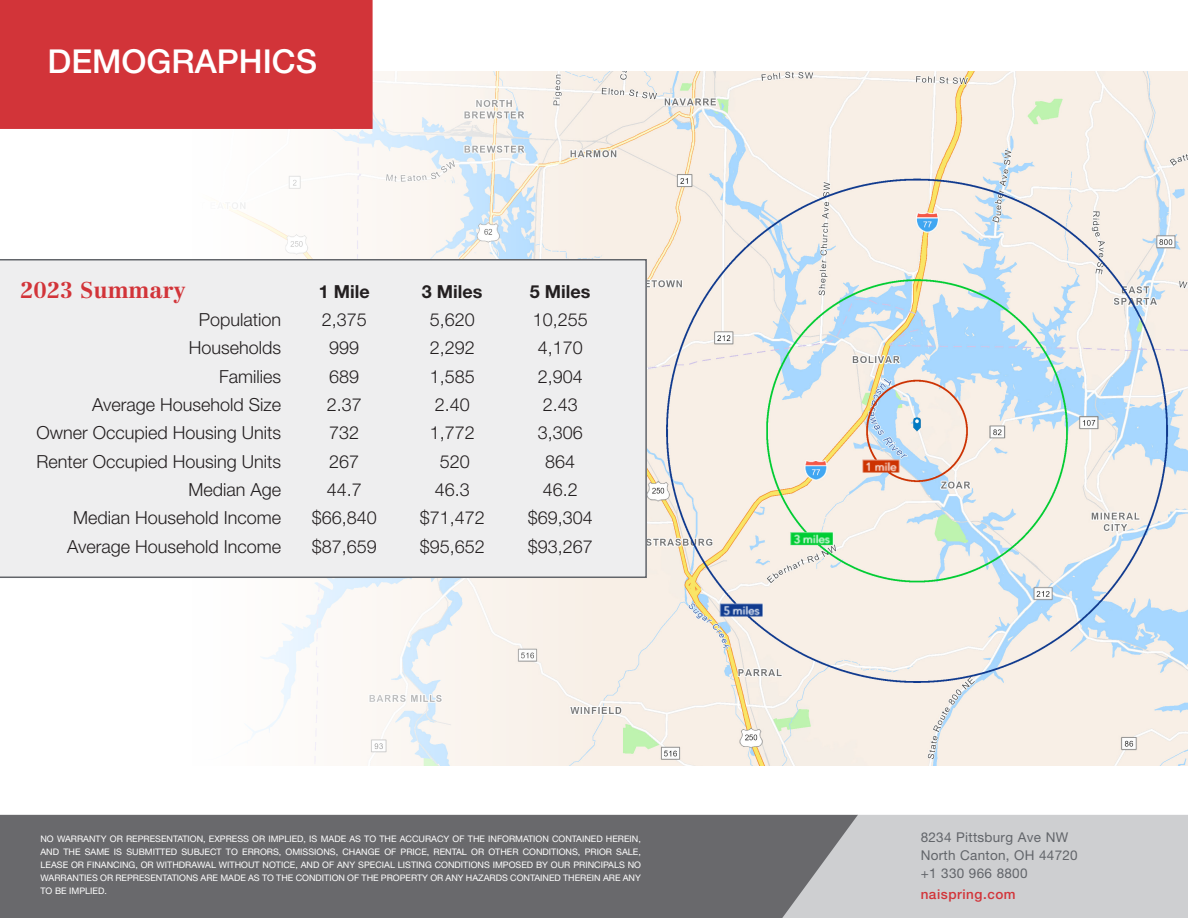
<style>
.page{position:relative;width:1188px;height:918px;background:#fff}
.page>*{position:absolute;margin:0;border:0;box-sizing:border-box;transform-origin:0 0}
.t1{font:500 33px "Helvetica Neue LT Std";color:#fff}
.t2{font:700 22.5px "Centennial LT Std";color:#d23439}
.t3{font:300 18px "Helvetica Neue LT Std";color:#231f20}
.t4{font:700 18px "Helvetica Neue LT Std";color:#231f20}
.t5{font:13.5px "Helvetica Neue LT Std";letter-spacing:.02em;color:#62656a}
.t6{font:500 13.5px "Helvetica Neue LT Std";letter-spacing:.04em;color:#d23439}
.t7{font:9px/12.9px "Helvetica Neue LT Std";color:#fff;text-align:justify}
</style>
<div class="page">
<img style="left:223px;top:71px;width:965px;height:695px">
<div style="left:858px;top:815px;width:330px;height:103px;background:#cecfd1"></div>
<div style="left:0;top:815px;width:858px;height:103px;background:#69696c"></div>
<div style="left:0;top:0;width:373px;height:129px;background:#d23439"></div>
<div style="left:0;top:259px;width:647px;height:319px;background:#eeeeef"></div>
<p class="t1" style="left:48px;top:41px;width:271px">DEMOGRAPHICS</p>
<p class="t2" style="left:20px;top:276px;width:167px">2023 Summary</p>
<p class="t4" style="left:319px;top:280px;width:52px">1 Mile</p>
<p class="t4" style="left:422px;top:280px;width:62px">3 Miles</p>
<p class="t4" style="left:530px;top:280px;width:62px">5 Miles</p>
<p class="t3" style="left:199px;top:308px;width:84px">Population</p>
<p class="t3" style="left:322px;top:308px;width:47px">2,375</p>
<p class="t3" style="left:430px;top:308px;width:47px">5,620</p>
<p class="t3" style="left:533px;top:308px;width:57px">10,255</p>
<p class="t3" style="left:189px;top:337px;width:94px">Households</p>
<p class="t3" style="left:329px;top:337px;width:32px">999</p>
<p class="t3" style="left:430px;top:337px;width:47px">2,292</p>
<p class="t3" style="left:538px;top:337px;width:47px">4,170</p>
<p class="t3" style="left:219px;top:365px;width:63px">Families</p>
<p class="t3" style="left:329px;top:365px;width:32px">689</p>
<p class="t3" style="left:430px;top:365px;width:47px">1,585</p>
<p class="t3" style="left:538px;top:365px;width:47px">2,904</p>
<p class="t3" style="left:92px;top:394px;width:191px">Average Household Size</p>
<p class="t3" style="left:327px;top:394px;width:37px">2.37</p>
<p class="t3" style="left:435px;top:394px;width:37px">2.40</p>
<p class="t3" style="left:543px;top:394px;width:37px">2.43</p>
<p class="t3" style="left:37px;top:422px;width:246px">Owner Occupied Housing Units</p>
<p class="t3" style="left:329px;top:422px;width:32px">732</p>
<p class="t3" style="left:430px;top:422px;width:47px">1,772</p>
<p class="t3" style="left:538px;top:422px;width:47px">3,306</p>
<p class="t3" style="left:37px;top:450px;width:246px">Renter Occupied Housing Units</p>
<p class="t3" style="left:329px;top:450px;width:32px">267</p>
<p class="t3" style="left:440px;top:450px;width:32px">520</p>
<p class="t3" style="left:545px;top:450px;width:32px">864</p>
<p class="t3" style="left:189px;top:479px;width:94px">Median Age</p>
<p class="t3" style="left:327px;top:479px;width:37px">44.7</p>
<p class="t3" style="left:435px;top:479px;width:37px">46.3</p>
<p class="t3" style="left:543px;top:479px;width:37px">46.2</p>
<p class="t3" style="left:73px;top:507px;width:210px">Median Household Income</p>
<p class="t3" style="left:312px;top:507px;width:67px">$66,840</p>
<p class="t3" style="left:420px;top:507px;width:67px">$71,472</p>
<p class="t3" style="left:528px;top:507px;width:67px">$69,304</p>
<p class="t3" style="left:67px;top:535px;width:216px">Average Household Income</p>
<p class="t3" style="left:312px;top:535px;width:67px">$87,659</p>
<p class="t3" style="left:420px;top:535px;width:67px">$95,652</p>
<p class="t3" style="left:528px;top:535px;width:67px">$93,267</p>
<p class="t7" style="left:40px;top:833px;width:602px">NO WARRANTY OR REPRESENTATION, EXPRESS OR IMPLIED, IS MADE AS TO THE ACCURACY OF THE INFORMATION CONTAINED HEREIN, AND THE SAME IS SUBMITTED SUBJECT TO ERRORS, OMISSIONS, CHANGE OF PRICE, RENTAL OR OTHER CONDITIONS, PRIOR SALE, LEASE OR FINANCING, OR WITHDRAWAL WITHOUT NOTICE, AND OF ANY SPECIAL LISTING CONDITIONS IMPOSED BY OUR PRINCIPALS NO WARRANTIES OR REPRESENTATIONS ARE MADE AS TO THE CONDITION OF THE PROPERTY OR ANY HAZARDS CONTAINED THEREIN ARE ANY TO BE IMPLIED.</p>
<p class="t5" style="left:921px;top:829px;width:149px">8234 Pittsburg Ave NW</p>
<p class="t5" style="left:921px;top:847px;width:159px">North Canton, OH 44720</p>
<p class="t5" style="left:921px;top:865px;width:108px">+1 330 966 8800</p>
<p class="t6" style="left:921px;top:886px;width:97px">naispring.com</p>
</div>
